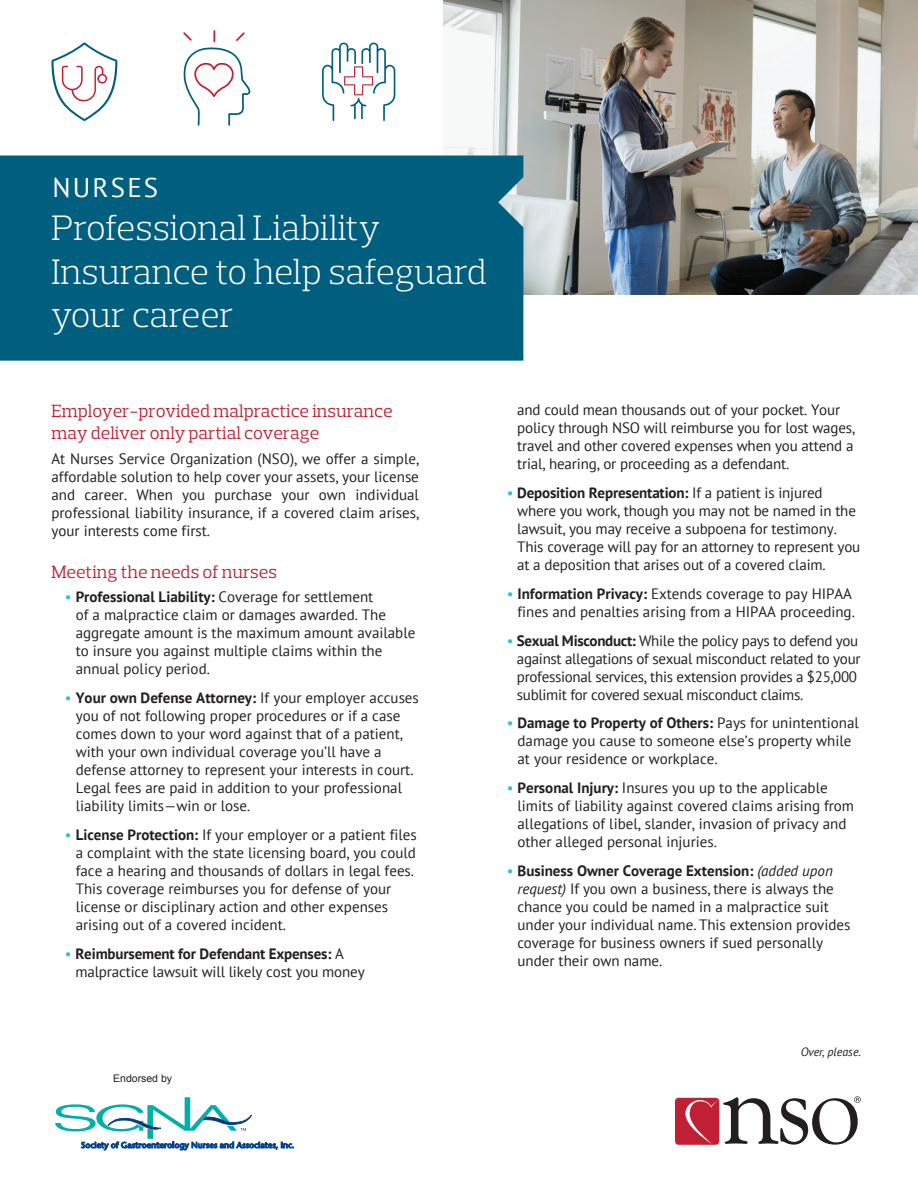
<style>
.page{position:relative;width:918px;height:1188px;background:#fff}
.page>*{position:absolute;margin:0;border:0;box-sizing:border-box;transform-origin:0 0}
.t1{font:300 36px/43.2px "Prelo Slab";letter-spacing:-.01em;color:#fff}
.t2{font:27px "PT Sans";letter-spacing:.08em;color:#fff}
.t3{font:18px/21.6px "Prelo Slab";color:#c11f33}
.t4{font:15px/18px "PT Sans";color:#231f20}
.t5{font:15px/18px "PT Sans";letter-spacing:-.02em;color:#231f20}
.t6{font:italic 12px "PT Sans";color:#231f20}
.t7{font:10.5px "Arial";color:#231f20}
.s1{color:#31c0cc}
.s2{font-weight:700}
.s3{font-style:italic}
</style>
<div class="page">
<div style="left:675px;top:1098px;width:44px;height:47px;background:#c11f33;border-radius:4px"></div>
<svg style="left:685px;top:1096px;width:176px;height:49px"></svg>
<img style="left:444px;top:0;width:474px;height:295px">
<div style="left:0;top:156px;width:523px;height:205px;background:#005f7f"></div>
<svg style="left:51px;top:43px;width:66px;height:78px"></svg>
<svg style="left:183px;top:30px;width:68px;height:96px"></svg>
<svg style="left:322px;top:43px;width:73px;height:78px"></svg>
<svg style="left:55px;top:1097px;width:239px;height:53px"></svg>
<h2 class="t2" style="left:53px;top:170px;width:107px">NURSES</h2>
<h1 class="t1" style="left:51px;top:207px;width:437px">Professional Liability<br>Insurance to help safeguard your career</h1>
<p class="t3" style="left:51px;top:400px;width:343px">Employer-provided malpractice insurance may deliver only partial coverage</p>
<p class="t4" style="left:51px;top:449px;width:369px;text-align:justify">At Nurses Service Organization (NSO), we offer a simple, affordable solution to help cover your assets, your license and career. When you purchase your own individual professional liability insurance, if a covered claim arises, your interests come first.</p>
<p class="t3" style="left:51px;top:561px;width:227px">Meeting the needs of nurses</p>
<p class="t4" style="left:76px;top:588px;width:341px;text-indent:-11px"><span class="s1">•</span> <span class="s2">Professional Liability:</span> Coverage for settlement<br>of a malpractice claim or damages awarded. The aggregate amount is the maximum amount available to insure you against multiple claims within the annual policy period.</p>
<p class="t4" style="left:76px;top:689px;width:345px;text-indent:-11px"><span class="s1">•</span> <span class="s2">Your own Defense Attorney:</span> If your employer accuses you of not following proper procedures or if a case comes down to your word against that of a patient, with your own individual coverage you’ll have a defense attorney to represent your interests in court.<br>Legal fees are paid in addition to your professional liability limits—win or lose.</p>
<p class="t4" style="left:76px;top:825px;width:343px;text-indent:-11px"><span class="s1">•</span> <span class="s2">License Protection:</span> If your employer or a patient files a complaint with the state licensing board, you could face a hearing and thousands of dollars in legal fees.<br>This coverage reimburses you for defense of your license or disciplinary action and other expenses arising out of a covered incident.</p>
<p class="t4" style="left:75px;top:944px;width:291px;text-indent:-10px"><span class="s1">•</span> <span class="s2">Reimbursement for Defendant Expenses:</span> A malpractice lawsuit will likely cost you money</p>
<p class="t7" style="left:113px;top:1071px;width:60px">Endorsed by</p>
<p class="t4" style="left:517px;top:401px;width:339px">and could mean thousands out of your pocket. Your policy through NSO will reimburse you for lost wages, travel and other covered expenses when you attend a trial, hearing, or proceeding as a defendant.</p>
<p class="t4" style="left:517px;top:483px;width:345px;text-indent:-10px"><span class="s1">•</span> <span class="s2">Deposition Representation:</span> If a patient is injured where you work, though you may not be named in the lawsuit, you may receive a subpoena for testimony.<br>This coverage will pay for an attorney to represent you at a deposition that arises out of a covered claim.</p>
<p class="t4" style="left:507px;top:584px;width:350px;text-align:right"><span class="s1">•</span> <span class="s2">Information Privacy:</span> Extends coverage to pay HIPAA fines and penalties arising from a HIPAA proceeding.</p>
<p class="t5" style="left:517px;top:631px;width:345px;text-indent:-10px"><span class="s1">•</span> <span class="s2">Sexual Misconduct:</span> While the policy pays to defend you against allegations of sexual misconduct related to your professional services, this extension provides a $25,000 sublimit for covered sexual misconduct claims.</p>
<p class="t4" style="left:518px;top:714px;width:343px;text-indent:-11px"><span class="s1">•</span> <span class="s2">Damage to Property of Others:</span> Pays for unintentional damage you cause to someone else’s property while at your residence or workplace.</p>
<p class="t4" style="left:518px;top:779px;width:338px;text-indent:-11px"><span class="s1">•</span> <span class="s2">Personal Injury:</span> Insures you up to the applicable limits of liability against covered claims arising from allegations of libel, slander, invasion of privacy and other alleged personal injuries.</p>
<p class="t4" style="left:518px;top:861px;width:335px;text-indent:-11px"><span class="s1">•</span> <span class="s2">Business Owner Coverage Extension:</span> <span class="s3">(added upon request)</span> If you own a business, there is always the chance you could be named in a malpractice suit under your individual name. This extension provides coverage for business owners if sued personally under their own name.</p>
<p class="t6" style="left:801px;top:1044px;width:62px">Over, please.</p>
</div>
